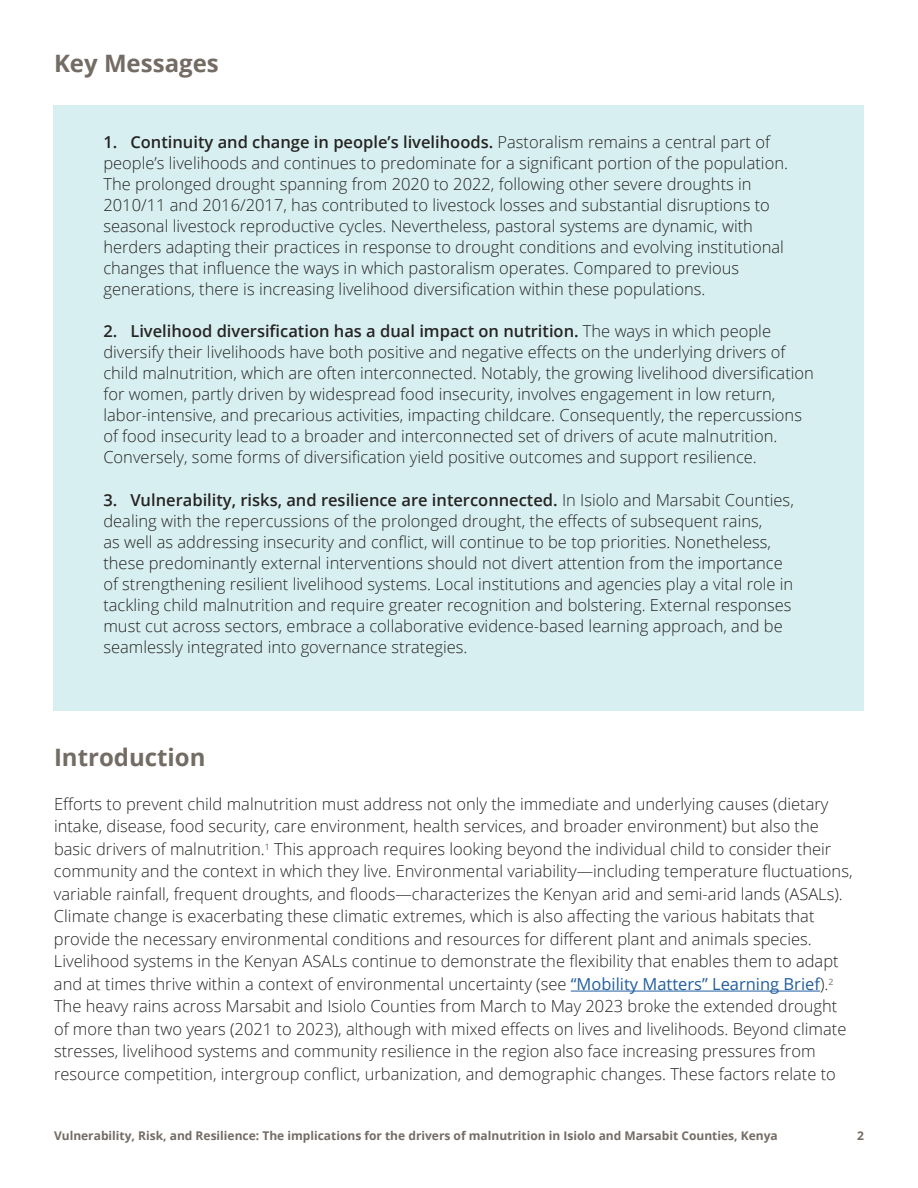
<style>
.page{position:relative;width:918px;height:1188px;background:#fff}
.page>*{position:absolute;margin:0;border:0;box-sizing:border-box;transform-origin:0 0}
.t1{font:700 24px "Open Sans";color:#736c65}
.t2{font:300 16.5px/21px "Open Sans";color:#262422}
.t3{font:700 12px "Open Sans";color:#736c65}
.s1{font-weight:600}
.s2{font-weight:400;color:#215e9e}
</style>
<div class="page">
<div style="left:53px;top:105px;width:811px;height:606px;background:#d8eff1"></div>
<hr style="left:571px;top:991px;width:249px;height:1px;background:#215e9e">
<h1 class="t1" style="left:54px;top:47px;width:166px">Key Messages</h1>
<p class="t2" style="left:103px;top:131px;width:686px"><span class="s1">1. Continuity and change in people’s livelihoods.</span> Pastoralism remains a central part of people’s livelihoods and continues to predominate for a significant portion of the population.<br>The prolonged drought spanning from 2020 to 2022, following other severe droughts in 2010/11 and 2016/2017, has contributed to livestock losses and substantial disruptions to seasonal livestock reproductive cycles. Nevertheless, pastoral systems are dynamic, with herders adapting their practices in response to drought conditions and evolving institutional changes that influence the ways in which pastoralism operates. Compared to previous generations, there is increasing livelihood diversification within these populations.</p>
<p class="t2" style="left:103px;top:320px;width:712px"><span class="s1">2. Livelihood diversification has a dual impact on nutrition.</span> The ways in which people diversify their livelihoods have both positive and negative effects on the underlying drivers of child malnutrition, which are often interconnected. Notably, the growing livelihood diversification for women, partly driven by widespread food insecurity, involves engagement in low return, labor-intensive, and precarious activities, impacting childcare. Consequently, the repercussions of food insecurity lead to a broader and interconnected set of drivers of acute malnutrition.<br>Conversely, some forms of diversification yield positive outcomes and support resilience.</p>
<p class="t2" style="left:103px;top:489px;width:692px"><span class="s1">3. Vulnerability, risks, and resilience are interconnected.</span> In Isiolo and Marsabit Counties, dealing with the repercussions of the prolonged drought, the effects of subsequent rains,<br>as well as addressing insecurity and conflict, will continue to be top priorities. Nonetheless, these predominantly external interventions should not divert attention from the importance of strengthening resilient livelihood systems. Local institutions and agencies play a vital role in tackling child malnutrition and require greater recognition and bolstering. External responses must cut across sectors, embrace a collaborative evidence-based learning approach, and be seamlessly integrated into governance strategies.</p>
<h1 class="t1" style="left:54px;top:740px;width:153px">Introduction</h1>
<p class="t2" style="left:54px;top:792px;width:800px;line-height:22.5px">Efforts to prevent child malnutrition must address not only the immediate and underlying causes (dietary intake, disease, food security, care environment, health services, and broader environment) but also the basic drivers of malnutrition.<sup>1</sup> This approach requires looking beyond the individual child to consider their community and the context in which they live. Environmental variability—including temperature fluctuations, variable rainfall, frequent droughts, and floods—characterizes the Kenyan arid and semi-arid lands (ASALs).<br>Climate change is exacerbating these climatic extremes, which is also affecting the various habitats that provide the necessary environmental conditions and resources for different plant and animals species.<br>Livelihood systems in the Kenyan ASALs continue to demonstrate the flexibility that enables them to adapt and at times thrive within a context of environmental uncertainty (see <span class="s2">“Mobility Matters” Learning Brief</span>).<sup>2<br></sup>The heavy rains across Marsabit and Isiolo Counties from March to May 2023 broke the extended drought of more than two years (2021 to 2023), although with mixed effects on lives and livelihoods. Beyond climate stresses, livelihood systems and community resilience in the region also face increasing pressures from resource competition, intergroup conflict, urbanization, and demographic changes. These factors relate to</p>
<p class="t3" style="left:54px;top:1127px;width:725px">Vulnerability, Risk, and Resilience: The implications for the drivers of malnutrition in Isiolo and Marsabit Counties, Kenya</p>
<p class="t3" style="left:857px;top:1127px;width:8px">2</p>
</div>
